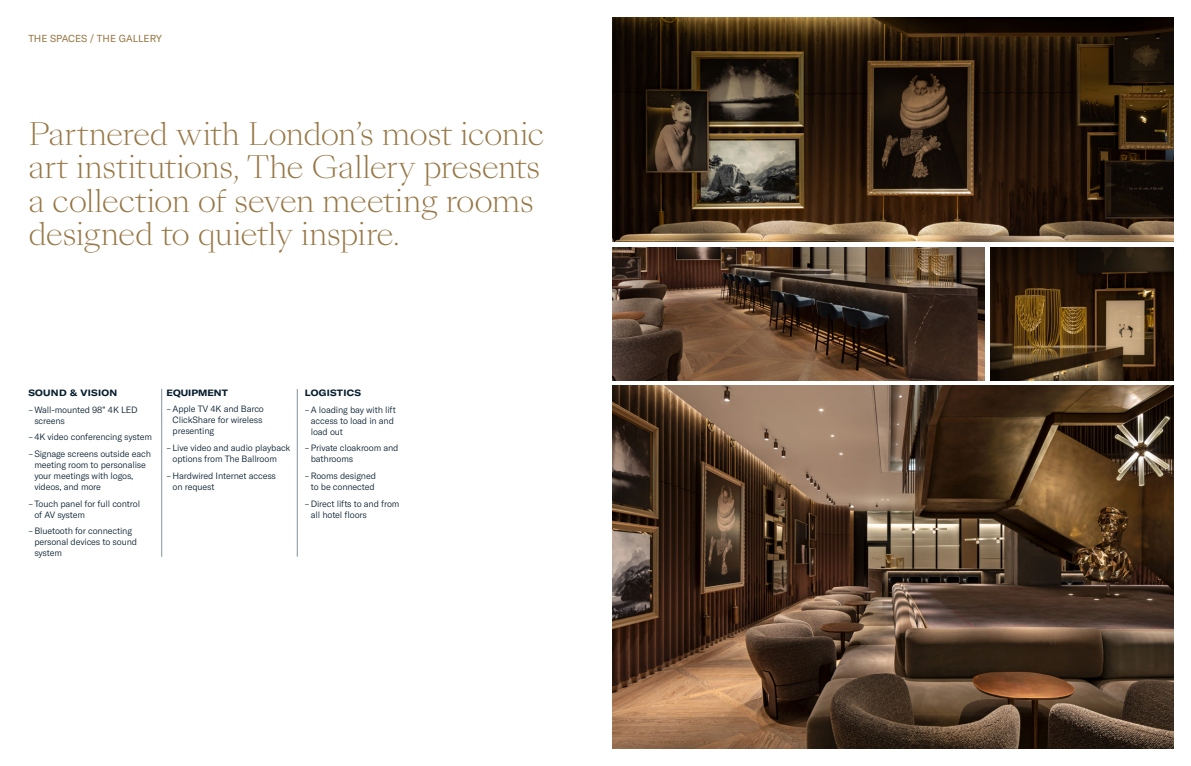
<style>
.page{position:relative;width:1191px;height:766px;background:#fff}
.page>*{position:absolute;margin:0;border:0;box-sizing:border-box;transform-origin:0 0}
.t1{font:300 30px/33px "Sang Bleu Kingdom";letter-spacing:-.025em;color:#967745}
.t2{font:10px "GT America";color:#967745}
.t3{font:300 9px/11px "GT America";letter-spacing:-.015em;color:#051c2c}
.t4{font:700 expanded 9px "GT America";letter-spacing:.03em;color:#051c2c}
.t5{font:700 expanded 9px "GT America";color:#051c2c}
</style>
<div class="page">
<img style="left:612px;top:17px;width:562px;height:225px">
<img style="left:613px;top:247px;width:372px;height:133px">
<img style="left:990px;top:247px;width:184px;height:133px">
<img style="left:612px;top:386px;width:562px;height:362px">
<hr style="left:297px;top:389px;width:1px;height:167px;background:#80929e">
<hr style="left:161px;top:388px;width:1px;height:168px;background:#80929e">
<p class="t2" style="left:28px;top:33px;width:135px">THE SPACES / THE GALLERY</p>
<h1 class="t1" style="left:28px;top:119px;width:517px">Partnered with London’s most iconic art institutions, The Gallery presents a collection of seven meeting rooms designed to quietly inspire.</h1>
<p class="t4" style="left:28px;top:387px;width:90px">SOUND &amp; VISION</p>
<p class="t3" style="left:34px;top:404px;width:105px;text-indent:-6px">– Wall-mounted 98” 4K LED screens</p>
<p class="t3" style="left:28px;top:431px;width:125px">– 4K video conferencing system</p>
<p class="t3" style="left:34px;top:448px;width:118px;text-indent:-6px">– Signage screens outside each meeting room to personalise your meetings with logos, videos, and more</p>
<p class="t3" style="left:34px;top:498px;width:107px;text-indent:-6px">– Touch panel for full control of AV system</p>
<p class="t3" style="left:34px;top:525px;width:104px;text-indent:-6px">– Bluetooth for connecting personal devices to sound system</p>
<p class="t5" style="left:167px;top:387px;width:63px">EQUIPMENT</p>
<p class="t3" style="left:173px;top:403px;width:93px;text-indent:-6px">– Apple TV 4K and Barco<br>ClickShare for wireless presenting</p>
<p class="t3" style="left:173px;top:442px;width:119px;text-indent:-6px">– Live video and audio playback options from The Ballroom</p>
<p class="t3" style="left:173px;top:470px;width:105px;text-indent:-6px">– Hardwired Internet access on request</p>
<p class="t4" style="left:305px;top:387px;width:58px">LOGISTICS</p>
<p class="t3" style="left:311px;top:404px;width:86px;text-indent:-6px">– A loading bay with lift access to load in and load out</p>
<p class="t3" style="left:311px;top:442px;width:89px;text-indent:-6px">– Private cloakroom and bathrooms</p>
<p class="t3" style="left:305px;top:470px;width:73px;text-align:center">– Rooms designed to be connected</p>
<p class="t3" style="left:311px;top:498px;width:90px;text-indent:-6px">– Direct lifts to and from all hotel floors</p>
</div>
